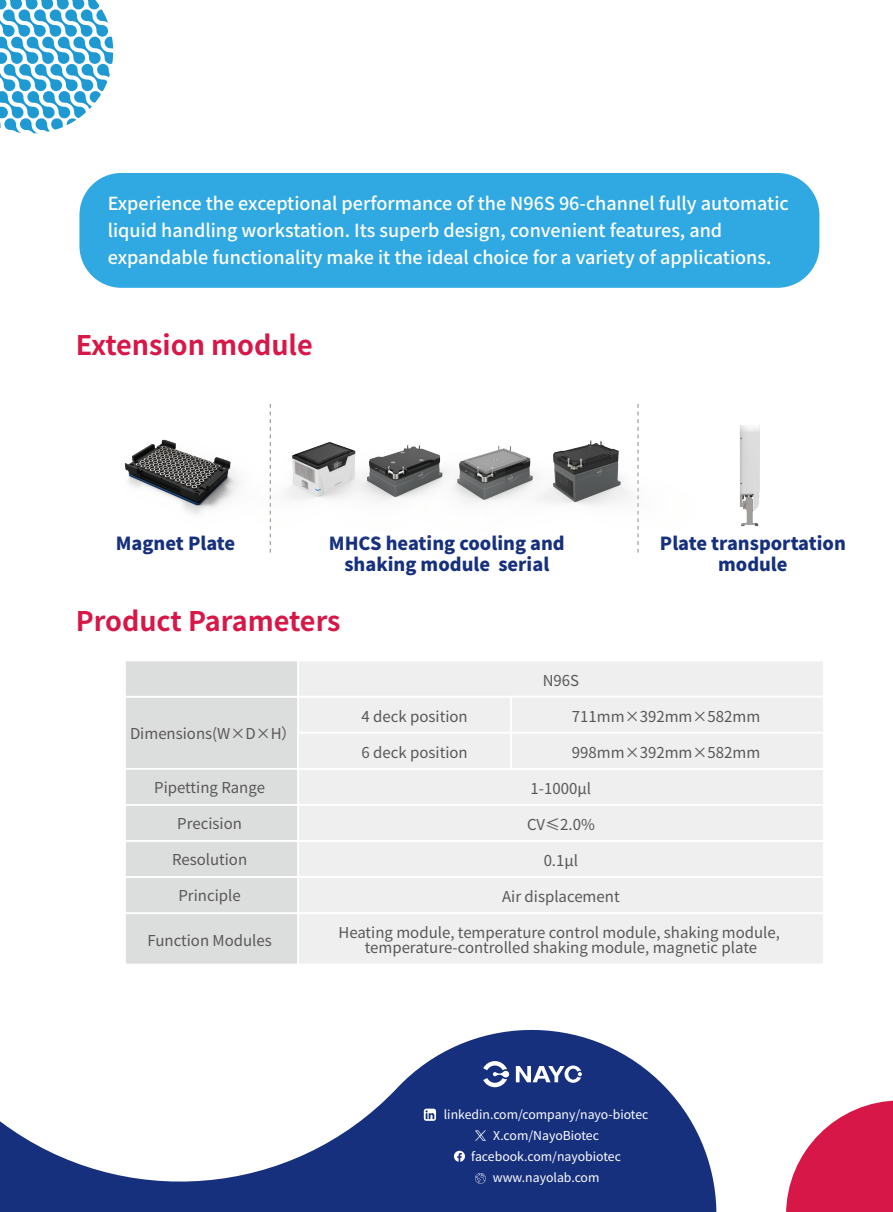
<style>
.page{position:relative;width:893px;height:1212px;background:#fff}
.page>*{position:absolute;margin:0;border:0;box-sizing:border-box;transform-origin:0 0}
.t1{font:700 27px "Source Han Sans CN";color:#d71747}
.t2{font:500 18px/27px "Source Han Sans CN";color:#fff}
.t3{font:800 18px/21px "Source Han Sans CN";color:#16307d;text-align:center}
.t4{font:15px/15px "Source Han Sans CN";color:#595857;text-align:center}
.t5{font:12.3px/20.9px "Source Han Sans CN";color:#fff;text-align:center}
</style>
<div class="page">
<div style="left:79px;top:173px;width:740px;height:115px;background:#30a8e1;border-radius:42px"></div>
<div style="left:297px;top:696px;width:215px;height:38px;background:#efeff0;border:2px solid #fff"></div>
<div style="left:297px;top:768px;width:528px;height:38px;background:#efeff0"></div>
<div style="left:297px;top:804px;width:528px;height:38px;background:#efeff0;border:2px solid #fff"></div>
<div style="left:297px;top:840px;width:528px;height:38px;background:#efeff0;border:2px solid #fff"></div>
<div style="left:297px;top:876px;width:528px;height:38px;background:#efeff0;border:2px solid #fff"></div>
<div style="left:297px;top:912px;width:528px;height:53px;background:#efeff0;border:2px solid #fff"></div>
<div style="left:124px;top:696px;width:175px;height:74px;background:#dcdddd;border:2px solid #fff"></div>
<div style="left:124px;top:768px;width:175px;height:38px;background:#dcdddd;border:2px solid #fff"></div>
<div style="left:124px;top:804px;width:175px;height:38px;background:#dcdddd;border:2px solid #fff"></div>
<div style="left:297px;top:660px;width:528px;height:37px;background:#efeff0;border:2px solid #fff"></div>
<div style="left:124px;top:660px;width:175px;height:37px;background:#dcdddd;border:2px solid #fff"></div>
<div style="left:124px;top:840px;width:175px;height:38px;background:#dcdddd;border:2px solid #fff"></div>
<div style="left:124px;top:876px;width:175px;height:38px;background:#dcdddd;border:2px solid #fff"></div>
<div style="left:124px;top:912px;width:175px;height:53px;background:#dcdddd;border:2px solid #fff"></div>
<div style="left:510px;top:696px;width:315px;height:38px;background:#efeff0;border:2px solid #fff"></div>
<div style="left:297px;top:732px;width:215px;height:38px;background:#efeff0;border:2px solid #fff"></div>
<div style="left:510px;top:732px;width:315px;height:38px;background:#efeff0;border:2px solid #fff"></div>
<img style="left:124px;top:439px;width:146px;height:114px">
<img style="left:219px;top:404px;width:88px;height:138px">
<img style="left:504px;top:440px;width:107px;height:66px">
<img style="left:307px;top:442px;width:197px;height:61px">
<img style="left:611px;top:404px;width:149px;height:149px">
<svg style="left:0;top:0;width:114px;height:134px"></svg>
<svg style="left:0;top:1029px;width:717px;height:183px;fill:#16307d"></svg>
<svg style="left:786px;top:1100px;width:107px;height:112px"></svg>
<svg style="left:483px;top:1061px;width:26px;height:26px"></svg>
<svg style="left:516px;top:1065px;width:66px;height:18px"></svg>
<svg style="left:454px;top:1151px;width:11px;height:11px"></svg>
<svg style="left:424px;top:1108px;width:12px;height:13px"></svg>
<svg style="left:475px;top:1130px;width:11px;height:11px"></svg>
<svg style="left:474px;top:1173px;width:13px;height:11px"></svg>
<p class="t2" style="left:108px;top:190px;width:683px">Experience the exceptional performance of the N96S 96-channel fully automatic liquid handling workstation. Its superb design, convenient features, and expandable functionality make it the ideal choice for a variety of applications.</p>
<h1 class="t1" style="left:76px;top:330px;width:239px">Extension module</h1>
<p class="t3" style="left:116px;top:534px;width:121px">Magnet Plate</p>
<p class="t3" style="left:329px;top:534px;width:237px">MHCS heating cooling and shaking module serial</p>
<p class="t3" style="left:660px;top:534px;width:187px">Plate transportation module</p>
<h1 class="t1" style="left:76px;top:606px;width:266px">Product Parameters</h1>
<p class="t4" style="left:543px;top:673px;width:38px">N96S</p>
<p class="t4" style="left:130px;top:726px;width:168px">Dimensions(W×D×H）</p>
<p class="t4" style="left:154px;top:780px;width:112px">Pipetting Range</p>
<p class="t4" style="left:177px;top:816px;width:66px">Precision</p>
<p class="t4" style="left:172px;top:852px;width:77px">Resolution</p>
<p class="t4" style="left:178px;top:888px;width:64px">Principle</p>
<p class="t4" style="left:147px;top:933px;width:126px">Function Modules</p>
<p class="t4" style="left:362px;top:709px;width:108px">4 deck position</p>
<p class="t4" style="left:572px;top:709px;width:190px">711mm×392mm×582mm</p>
<p class="t4" style="left:362px;top:745px;width:108px">6 deck position</p>
<p class="t4" style="left:572px;top:745px;width:190px">998mm×392mm×582mm</p>
<p class="t4" style="left:531px;top:781px;width:62px">1-1000μl</p>
<p class="t4" style="left:527px;top:817px;width:69px">CV≤2.0%</p>
<p class="t4" style="left:544px;top:853px;width:36px">0.1μl</p>
<p class="t4" style="left:502px;top:889px;width:119px">Air displacement</p>
<p class="t4" style="left:338px;top:925px;width:443px">Heating module, temperature control module, shaking module, temperature-controlled shaking module, magnetic plate</p>
<p class="t5" style="left:444px;top:1104px;width:206px">linkedin.com/company/nayo-biotec<br>X.com/NayoBiotec facebook.com/nayobiotec www.nayolab.com</p>
</div>
